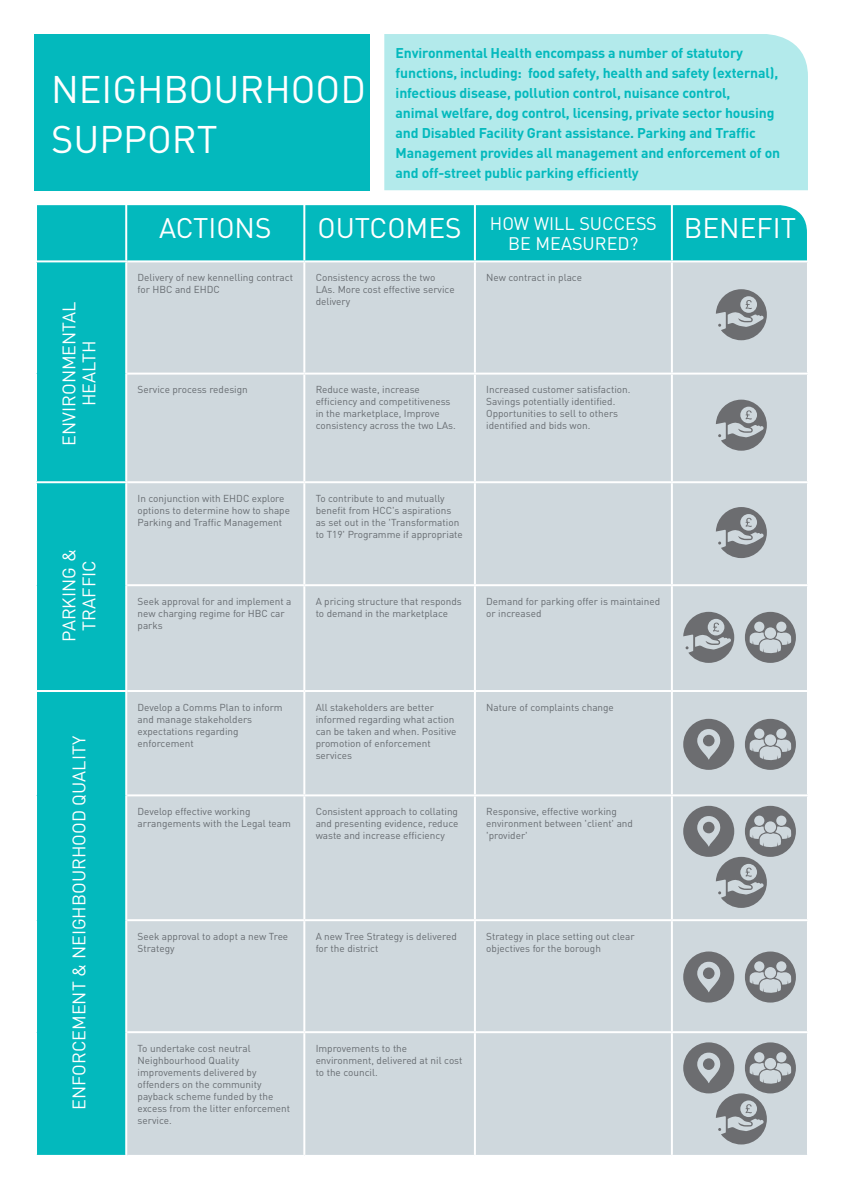
<style>
.page{position:relative;width:842px;height:1191px;background:#fff}
.page>*{position:absolute;margin:0;border:0;box-sizing:border-box;transform-origin:0 0}
.t1{font:38px/50px "DIN";color:#fff}
.t2{font:28px "DIN";color:#fff}
.t3{font:18px/19.9px "DIN";color:#fff;text-align:center}
.t4{font:700 14px/20px "DIN";letter-spacing:-.01em;color:#03b9bd}
.t5{font:10px/12px "DIN";color:#666b70}
.s1{font-size:28px}
</style>
<div class="page">
<div style="left:37px;top:205px;width:770px;height:55px;background:#03b9bd"></div>
<div style="left:37px;top:262px;width:88px;height:892px;background:#03b9bd"></div>
<div style="left:127px;top:262px;width:347px;height:892px;background:#cfd8dd"></div>
<div style="left:476px;top:262px;width:195px;height:892px;background:#cfd8dd"></div>
<div style="left:673px;top:262px;width:134px;height:892px;background:#cfd8dd"></div>
<hr style="left:475px;top:372px;width:197px;height:2px;background:#fff">
<hr style="left:672px;top:372px;width:137px;height:2px;background:#fff">
<hr style="left:475px;top:481px;width:197px;height:2px;background:#fff">
<hr style="left:672px;top:481px;width:137px;height:2px;background:#fff">
<hr style="left:475px;top:584px;width:197px;height:2px;background:#fff">
<hr style="left:672px;top:584px;width:137px;height:2px;background:#fff">
<hr style="left:475px;top:690px;width:197px;height:2px;background:#fff">
<hr style="left:672px;top:690px;width:137px;height:2px;background:#fff">
<hr style="left:475px;top:794px;width:197px;height:2px;background:#fff">
<hr style="left:672px;top:794px;width:137px;height:2px;background:#fff">
<hr style="left:475px;top:919px;width:197px;height:2px;background:#fff">
<hr style="left:672px;top:919px;width:137px;height:2px;background:#fff">
<hr style="left:475px;top:1031px;width:197px;height:2px;background:#fff">
<hr style="left:672px;top:1031px;width:137px;height:2px;background:#fff">
<hr style="left:35px;top:481px;width:92px;height:2px;background:#fff">
<hr style="left:35px;top:690px;width:92px;height:2px;background:#fff">
<hr style="left:125px;top:204px;width:2px;height:56px;background:#fff">
<hr style="left:303px;top:204px;width:2px;height:56px;background:#fff">
<hr style="left:474px;top:204px;width:2px;height:56px;background:#fff">
<hr style="left:671px;top:204px;width:2px;height:56px;background:#fff">
<hr style="left:303px;top:262px;width:2px;height:110px;background:#fff">
<hr style="left:303px;top:374px;width:2px;height:107px;background:#fff">
<hr style="left:303px;top:483px;width:2px;height:101px;background:#fff">
<hr style="left:303px;top:586px;width:2px;height:104px;background:#fff">
<hr style="left:303px;top:692px;width:2px;height:102px;background:#fff">
<hr style="left:303px;top:796px;width:2px;height:123px;background:#fff">
<hr style="left:303px;top:921px;width:2px;height:110px;background:#fff">
<hr style="left:303px;top:1033px;width:2px;height:121px;background:#fff">
<hr style="left:127px;top:372px;width:177px;height:2px;background:#fff">
<hr style="left:304px;top:372px;width:171px;height:2px;background:#fff">
<hr style="left:127px;top:481px;width:177px;height:2px;background:#fff">
<hr style="left:304px;top:481px;width:171px;height:2px;background:#fff">
<hr style="left:127px;top:584px;width:177px;height:2px;background:#fff">
<hr style="left:304px;top:584px;width:171px;height:2px;background:#fff">
<hr style="left:127px;top:690px;width:177px;height:2px;background:#fff">
<hr style="left:304px;top:690px;width:171px;height:2px;background:#fff">
<hr style="left:127px;top:794px;width:177px;height:2px;background:#fff">
<hr style="left:304px;top:794px;width:171px;height:2px;background:#fff">
<hr style="left:127px;top:919px;width:177px;height:2px;background:#fff">
<hr style="left:127px;top:1031px;width:177px;height:2px;background:#fff">
<hr style="left:304px;top:919px;width:171px;height:2px;background:#fff">
<hr style="left:304px;top:1031px;width:171px;height:2px;background:#fff">
<svg style="left:716px;top:289px;width:51px;height:51px;background:#999ea2"></svg>
<svg style="left:716px;top:399px;width:51px;height:52px;background:#9a9fa3"></svg>
<svg style="left:716px;top:507px;width:51px;height:51px;background:#999ea2"></svg>
<svg style="left:683px;top:612px;width:51px;height:51px;background:#999ea2"></svg>
<svg style="left:745px;top:612px;width:51px;height:51px;background:#9fa4a8"></svg>
<svg style="left:745px;top:719px;width:51px;height:51px;background:#9fa4a8"></svg>
<svg style="left:683px;top:719px;width:51px;height:51px;background:#909497"></svg>
<div style="left:703px;top:734px;width:11px;height:12px;background:#6c6d70;border-radius:50%"></div>
<svg style="left:683px;top:806px;width:113px;height:102px;background:#a9afb4"></svg>
<svg style="left:745px;top:951px;width:51px;height:51px;background:#9fa4a8"></svg>
<svg style="left:683px;top:951px;width:51px;height:51px;background:#909498"></svg>
<div style="left:703px;top:967px;width:11px;height:12px;background:#6c6d70;border-radius:50%"></div>
<svg style="left:683px;top:1042px;width:113px;height:102px;background:#a9afb3"></svg>
<div style="left:34px;top:34px;width:336px;height:156px;background:#03b9bd"></div>
<div style="left:384px;top:34px;width:424px;height:156px;background:#b3eaeb"></div>
<h1 class="t1" style="left:51px;top:63px;width:316px">NEIGHBOURHOOD<br>SUPPORT</h1>
<p class="t4" style="left:396px;top:42px;width:386px">Environmental Health encompass a number of statutory functions, including: food safety, health and safety (external), infectious disease, pollution control, nuisance control,<br>animal welfare, dog control, licensing, private sector housing and Disabled Facility Grant assistance. Parking and Traffic Management provides all management and enforcement of on and off-street public parking efficiently</p>
<h3 class="t3" style="left:59px;top:446px;width:146px;rotate:-90deg">ENVIRONMENTAL<br>HEALTH</h3>
<h3 class="t3" style="left:59px;top:642px;width:94px;rotate:-90deg">PARKING &amp;<br>TRAFFIC</h3>
<h3 class="t3" style="left:69px;top:1110px;width:375px;rotate:-90deg">ENFORCEMENT &amp; NEIGHBOURHOOD QUALITY</h3>
<h2 class="t2" style="left:159px;top:211px;width:114px">ACTIONS</h2>
<h3 class="t3" style="left:508px;top:213px;width:150px;text-align:left;text-indent:-191px"><span class="s1">OUTCOMES</span> HOW WILL SUCCESS<br>BE MEASURED?</h3>
<h2 class="t2" style="left:684px;top:211px;width:114px">BENEFIT</h2>
<p class="t5" style="left:138px;top:271px;width:157px">Delivery of new kennelling contract for HBC and EHDC</p>
<p class="t5" style="left:316px;top:271px;width:140px">Consistency across the two<br>LAs. More cost effective service delivery</p>
<p class="t5" style="left:486px;top:271px;width:97px">New contract in place</p>
<p class="t5" style="left:138px;top:383px;width:112px">Service process redesign</p>
<p class="t5" style="left:316px;top:383px;width:142px">Reduce waste, increase efficiency and competitiveness in the marketplace, Improve consistency across the two LAs.</p>
<p class="t5" style="left:486px;top:383px;width:146px">Increased customer satisfaction.<br>Savings potentially identified.<br>Opportunities to sell to others identified and bids won.</p>
<p class="t5" style="left:138px;top:492px;width:154px">In conjunction with EHDC explore options to determine how to shape<br>Parking and Traffic Management</p>
<p class="t5" style="left:316px;top:492px;width:149px">To contribute to and mutually benefit from HCC's aspirations as set out in the 'Transformation to T19' Programme if appropriate</p>
<p class="t5" style="left:138px;top:595px;width:155px">Seek approval for and implement a new charging regime for HBC car parks</p>
<p class="t5" style="left:316px;top:595px;width:148px">A pricing structure that responds to demand in the marketplace</p>
<p class="t5" style="left:486px;top:595px;width:175px">Demand for parking offer is maintained or increased</p>
<p class="t5" style="left:138px;top:700px;width:147px">Develop a Comms Plan to inform and manage stakeholders expectations regarding enforcement</p>
<p class="t5" style="left:316px;top:700px;width:142px">All stakeholders are better informed regarding what action can be taken and when. Positive promotion of enforcement services</p>
<p class="t5" style="left:486px;top:700px;width:129px">Nature of complaints change</p>
<p class="t5" style="left:138px;top:805px;width:155px">Develop effective working arrangements with the Legal team</p>
<p class="t5" style="left:316px;top:805px;width:144px;text-align:justify">Consistent approach to collating and presenting evidence, reduce waste and increase efficiency</p>
<p class="t5" style="left:486px;top:805px;width:148px">Responsive, effective working environment between 'client' and 'provider'</p>
<p class="t5" style="left:138px;top:930px;width:152px">Seek approval to adopt a new Tree<br>Strategy</p>
<p class="t5" style="left:316px;top:930px;width:143px">A new Tree Strategy is delivered for the district</p>
<p class="t5" style="left:486px;top:930px;width:150px">Strategy in place setting out clear objectives for the borough</p>
<p class="t5" style="left:138px;top:1042px;width:154px">To undertake cost neutral<br>Neighbourhood Quality improvements delivered by offenders on the community payback scheme funded by the excess from the litter enforcement service.</p>
<p class="t5" style="left:316px;top:1041px;width:148px">Improvements to the environment, delivered at nil cost to the council.</p>
</div>
